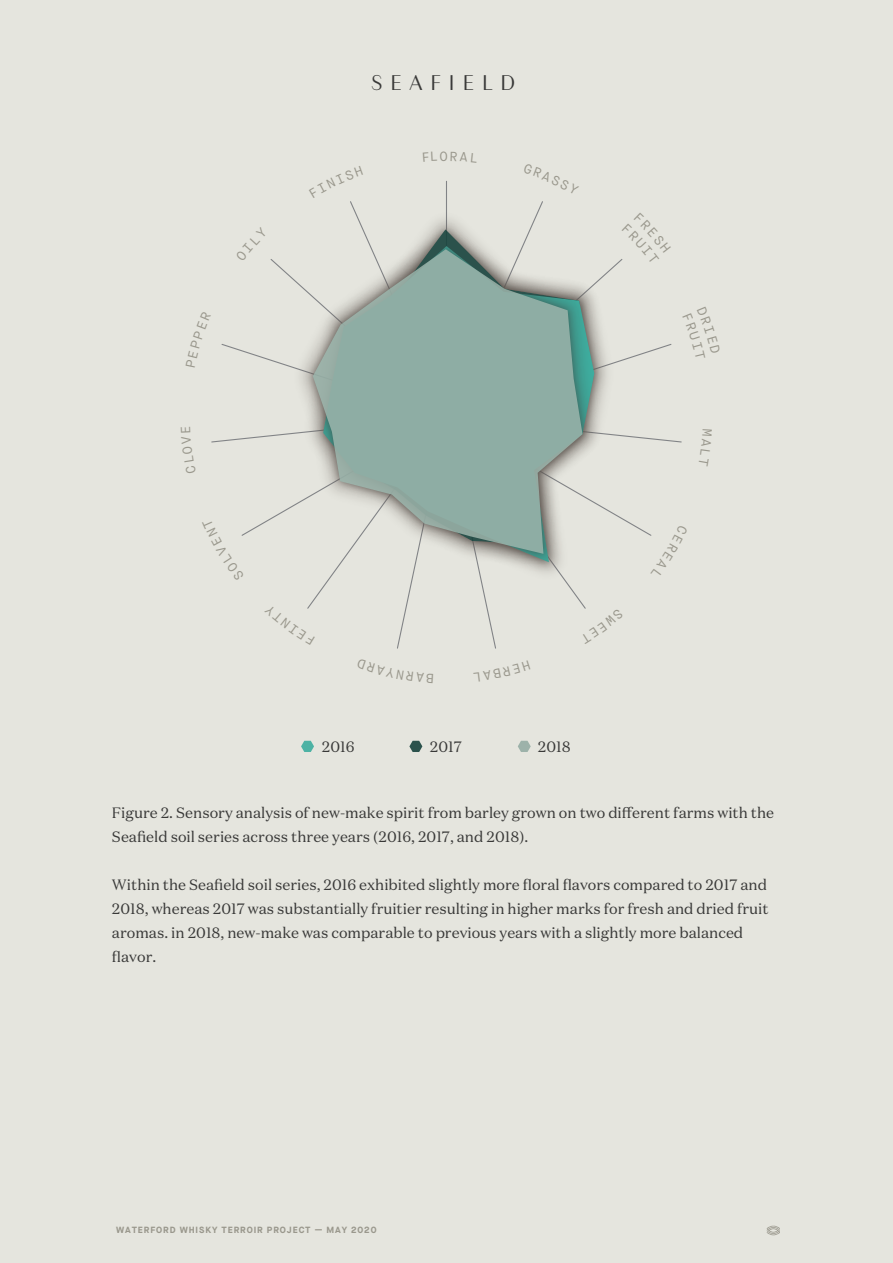
<style>
.page{position:relative;width:893px;height:1263px;background:#e5e5de}
.page>*{position:absolute;margin:0;border:0;box-sizing:border-box;transform-origin:0 0}
.t1{font:300 22.5px "Granville";letter-spacing:.3em;color:#393938}
.t2{font:15px/24px "Domaine Text";color:#393938}
.t3{font:700 9px "Maison Neue";letter-spacing:.1em;color:#9a988d}
</style>
<div class="page">
<svg style="left:301px;top:741px;width:13px;height:11px"></svg>
<svg style="left:409px;top:741px;width:13px;height:11px"></svg>
<svg style="left:518px;top:741px;width:13px;height:11px"></svg>
<svg style="left:767px;top:1225px;width:13px;height:10px"></svg>
<svg style="left:211px;top:180px;width:471px;height:469px"></svg>
<h1 class="t1" style="left:371px;top:68px;width:147px">SEAFIELD</h1>
<p class="t2" style="left:322px;top:734px;width:34px">2016</p>
<p class="t2" style="left:430px;top:734px;width:33px">2017</p>
<p class="t2" style="left:538px;top:734px;width:34px">2018</p>
<p class="t2" style="left:112px;top:800px;width:664px">Figure 2. Sensory analysis of new-make spirit from barley grown on two different farms with the<br>Seafield soil series across three years (2016, 2017, and 2018).</p>
<p class="t2" style="left:112px;top:872px;width:658px">Within the Seafield soil series, 2016 exhibited slightly more floral flavors compared to 2017 and 2018, whereas 2017 was substantially fruitier resulting in higher marks for fresh and dried fruit aromas. in 2018, new-make was comparable to previous years with a slightly more balanced flavor.</p>
<p class="t3" style="left:116px;top:1224px;width:262px">WATERFORD WHISKY TERROIR PROJECT — MAY 2020</p>
</div>
